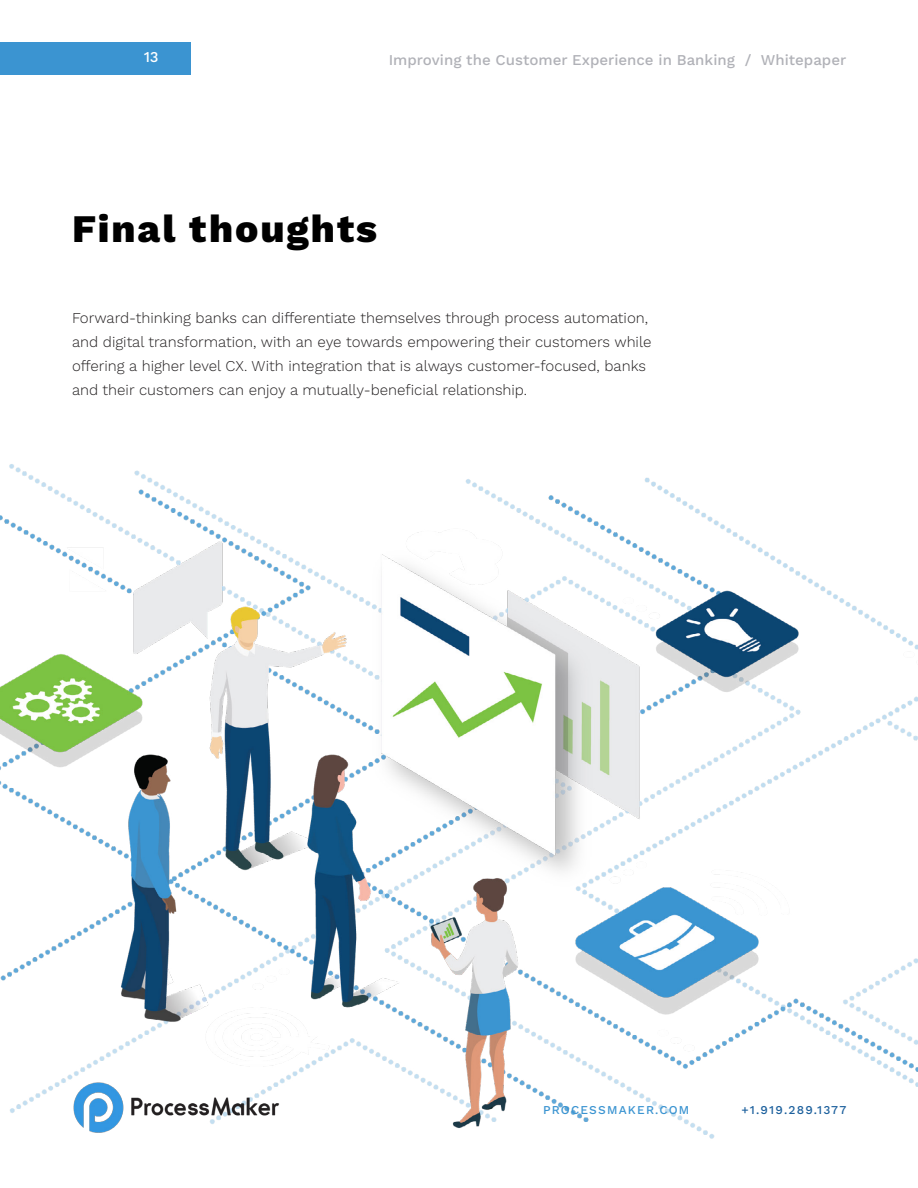
<style>
.page{position:relative;width:918px;height:1188px;background:#fff}
.page>*{position:absolute;margin:0;border:0;box-sizing:border-box;transform-origin:0 0}
.t1{font:800 39px "Work Sans";letter-spacing:.05em;color:#000}
.t2{font:300 15px/24px "Work Sans";color:#221f20}
.t3{font:500 15px "Work Sans";color:#b0b1b7}
.t4{font:500 15px "Work Sans";color:#fff}
.t5{font:500 12px "Work Sans";letter-spacing:.1em;color:#3b94d1}
.t6{font:500 12px "Work Sans";letter-spacing:.1em;color:#1c609d}
</style>
<div class="page">
<img style="left:0;top:464px;width:918px;height:675px">
<img style="left:72px;top:1078px;width:221px;height:57px">
<div style="left:0;top:42px;width:191px;height:33px;background:#3b94d1"></div>
<p class="t4" style="left:144px;top:48px;width:17px">13</p>
<p class="t3" style="left:389px;top:51px;width:459px">Improving the Customer Experience in Banking / Whitepaper</p>
<h1 class="t1" style="left:72px;top:206px;width:307px">Final thoughts</h1>
<p class="t2" style="left:72px;top:306px;width:581px">Forward-thinking banks can differentiate themselves through process automation, and digital transformation, with an eye towards empowering their customers while offering a higher level CX. With integration that is always customer-focused, banks and their customers can enjoy a mutually-beneficial relationship.</p>
<p class="t5" style="left:543px;top:1102px;width:148px">PROCESSMAKER.COM</p>
<p class="t6" style="left:742px;top:1102px;width:106px">+1.919.289.1377</p>
</div>
